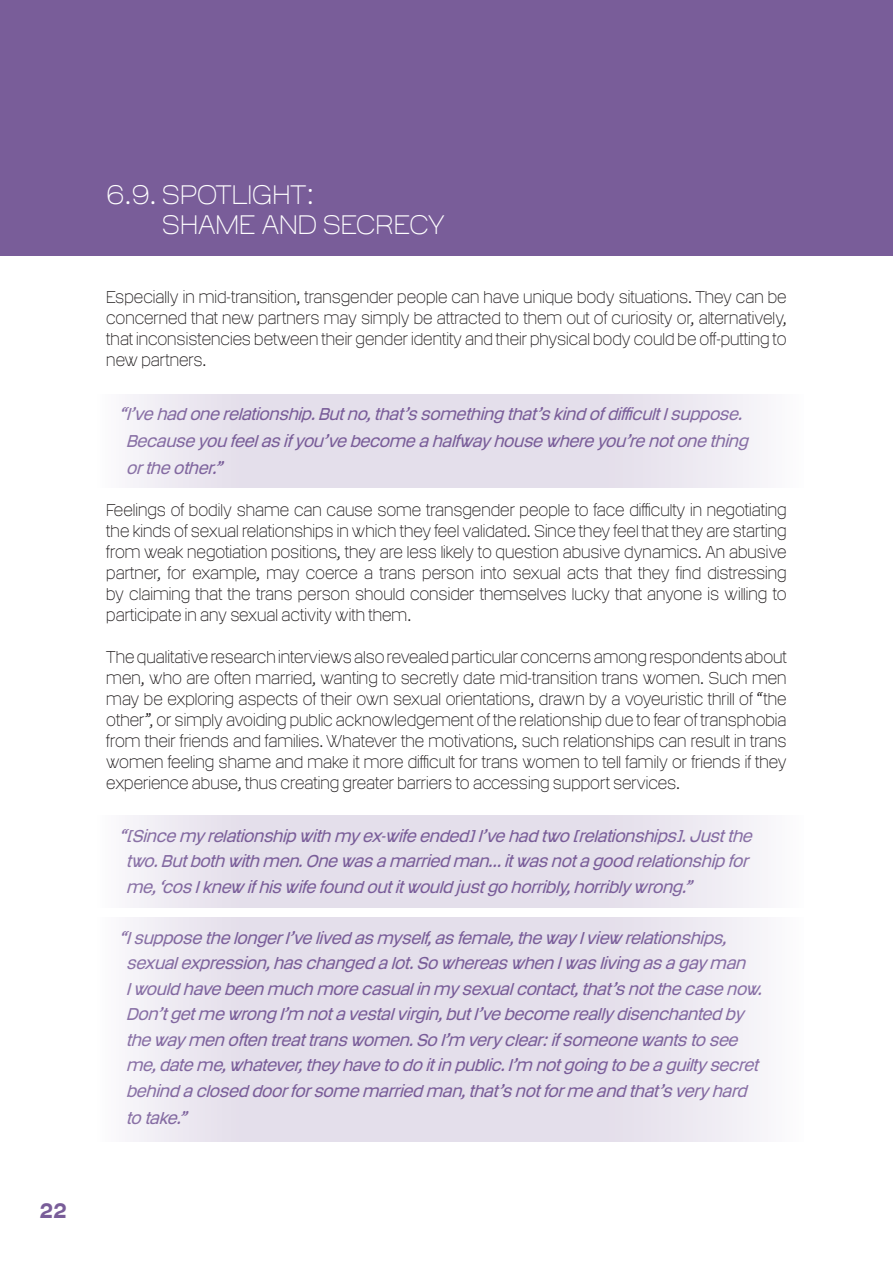
<style>
.page{position:relative;width:893px;height:1263px;background:#fff}
.page>*{position:absolute;margin:0;border:0;box-sizing:border-box;transform-origin:0 0}
.t1{font:100 27px "Colin Samuels";color:#fff;scale:.85 1}
.t2{font:21px "Colin Samuels";color:#795d99;scale:.8 1}
.t3{font:100 17.25px/21px "Colin Samuels";color:#231f20;text-align:justify;scale:.8 1}
.t4{font:italic 300 17.25px/25.7px "Colin Samuels";color:#795d99;scale:.8 1}
</style>
<div class="page">
<div style="left:0;top:0;width:893px;height:255px;background:#795d99"></div>
<svg style="left:130px;top:918px;width:630px;height:224px;background:#e7e3ed"></svg>
<svg style="left:130px;top:815px;width:630px;height:93px;background:#e7e3ed"></svg>
<svg style="left:130px;top:395px;width:630px;height:92px;background:#e7e3ed"></svg>
<p class="t2" style="left:39px;top:1199px;width:36px">22</p>
<h1 class="t1" style="left:106px;top:180px;width:107px">6.9. Spotlight</h1>
<h1 class="t1" style="left:306px;top:180px;width:11px">:</h1>
<h1 class="t1" style="left:162px;top:210px;width:44px">Shame</h1>
<h1 class="t1" style="left:262px;top:210px;width:23px">and</h1>
<h1 class="t1" style="left:323px;top:210px;width:104px">Secrecy</h1>
<p class="t3" style="left:106px;top:286px;width:852px">Especially in mid-transition, transgender people can have unique body situations. They can be concerned that new partners may simply be attracted to them out of curiosity or, alternatively, that inconsistencies between their gender identity and their physical body could be off-putting to new partners.</p>
<p class="t4" style="left:126px;top:400px;width:785px;line-height:27px;text-indent:-7px">“I’ve had one relationship.Butno,that’ssomething that’skind ofdifficultIsuppose.<br>Because you feelasifyou’ve become a halfwayhouse where you’re notone thing orthe other.”</p>
<p class="t3" style="left:106px;top:499px;width:852px">Feelings of bodily shame can cause some transgender people to face difficulty in negotiating the kinds of sexual relationships in which they feel validated. Since they feel that they are starting from weak negotiation positions, they are less likely to question abusive dynamics. An abusive partner, for example, may coerce a trans person into sexual acts that they find distressing by claiming that the trans person should consider themselves lucky that anyone is willing to participate in any sexual activity with them.</p>
<p class="t3" style="left:106px;top:646px;width:852px">The qualitative research interviews also revealed particular concerns among respondents about men, who are often married, wanting to secretly date mid-transition trans women. Such men may be exploring aspects of their own sexual orientations, drawn by a voyeuristic thrill of “the other”, or simply avoiding public acknowledgement of the relationship due to fear of transphobia from their friends and families. Whatever the motivations, such relationships can result in trans women feeling shame and make it more difficult for trans women to tell family or friends if they experience abuse, thus creating greater barriers to accessing support services.</p>
<p class="t4" style="left:126px;top:823px;width:789px;text-indent:-7px">“[Since myrelationship with myex-wife ended]I’ve had two [relationships].Justthe two.Butboth with men.One wasa married man...itwasnota good relationship for me,‘cosIknew ifhiswife found outitwould justgo horribly,horriblywrong.”</p>
<p class="t4" style="left:126px;top:925px;width:802px;text-indent:-7px">“Isuppose the longerI’ve lived asmyself,asfemale,the wayIview relationships, sexualexpression,haschanged a lot.So whereaswhen Iwasliving asa gayman Iwould have been much more casualin mysexualcontact,that’snotthe case now.<br>Don’tgetme wrong I’m nota vestalvirgin,butI’ve become reallydisenchanted by the waymen often treattranswomen.So I’m veryclear:ifsomeone wantsto see me,date me,whatever,theyhave to do itin public.I’m notgoing to be a guiltysecret behind a closed doorforsome married man,that’snotforme and that’sveryhard to take.”</p>
</div>
